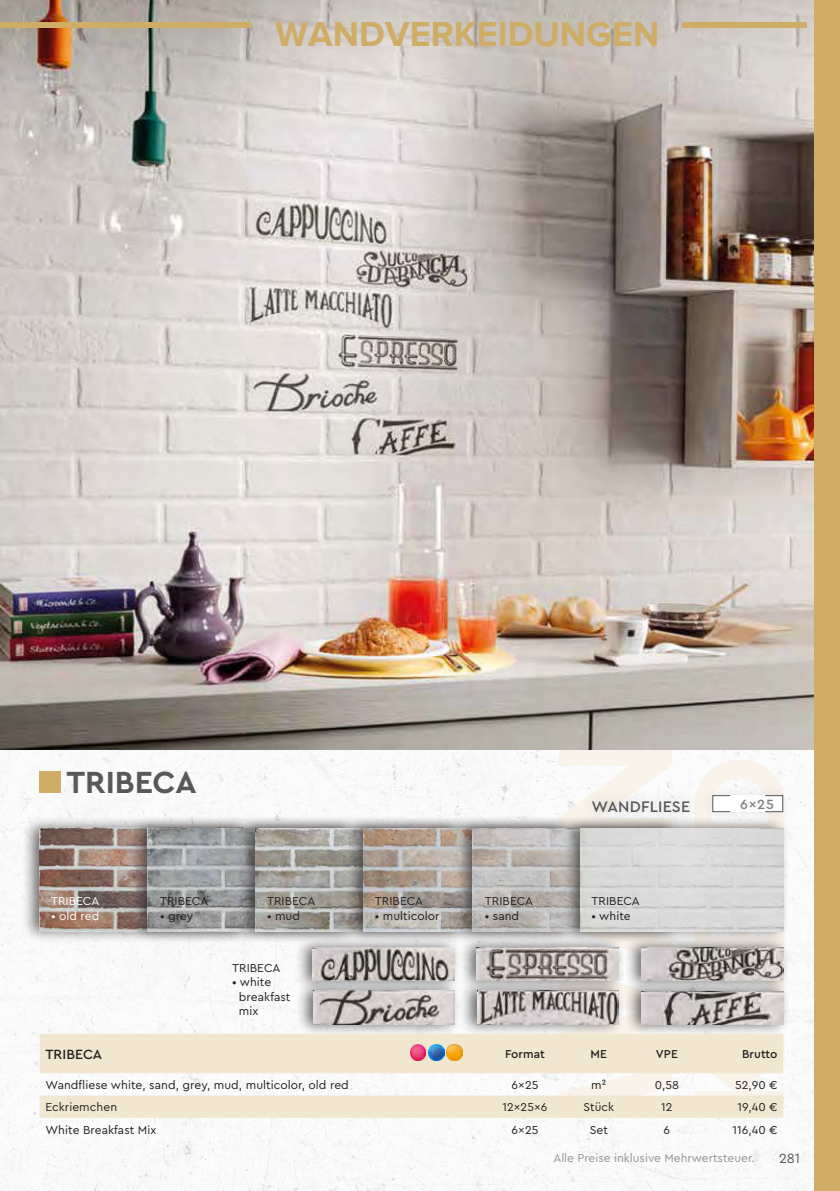
<style>
.page{position:relative;width:840px;height:1191px;background:#fff}
.page>*{position:absolute;margin:0;border:0;box-sizing:border-box;transform-origin:0 0}
.t1{font:700 36px "Proxima Nova";color:#cfad66}
.t2{font:700 32px "Cera Pro";color:#57585a}
.t3{font:500 16px "Cera Pro";letter-spacing:.01em;color:#57585a}
.t4{font:500 14px "Cera Pro";letter-spacing:.005em;color:#231f20}
.t5{font:500 14px "Cera Pro";color:#808285}
.t6{font:14px "Cera Pro";color:#57585a}
.t7{font:12px "Cera Pro";letter-spacing:.005em;color:#231f20}
.t8{font:12px "Cera Pro";color:#939598}
.t9{font:500 12px "Cera Pro";letter-spacing:.005em;color:#231f20}
.t10{font:12px "Cera Pro";letter-spacing:.005em;color:#fff}
</style>
<div class="page">
<img style="left:0;top:749px;width:813px;height:442px">
<div style="left:22px;top:816px;width:227px;height:127px;background:#231f20;opacity:.65"></div>
<img style="left:40px;top:828px;width:90px;height:103px">
<div style="left:130px;top:816px;width:227px;height:127px;background:#231f20;opacity:.65"></div>
<img style="left:148px;top:828px;width:90px;height:103px">
<div style="left:238px;top:816px;width:227px;height:127px;background:#231f20;opacity:.65"></div>
<img style="left:256px;top:828px;width:90px;height:103px">
<div style="left:346px;top:816px;width:227px;height:127px;background:#231f20;opacity:.65"></div>
<img style="left:364px;top:828px;width:90px;height:103px">
<div style="left:454px;top:816px;width:227px;height:127px;background:#231f20;opacity:.65"></div>
<img style="left:472px;top:828px;width:90px;height:103px">
<div style="left:562px;top:816px;width:227px;height:127px;background:#231f20;opacity:.65"></div>
<img style="left:580px;top:828px;width:202px;height:103px">
<div style="left:459px;top:935px;width:165px;height:57px;background:#231f20;opacity:.65"></div>
<img style="left:476px;top:947px;width:142px;height:32px">
<div style="left:459px;top:979px;width:165px;height:57px;background:#231f20;opacity:.65"></div>
<img style="left:477px;top:991px;width:141px;height:34px">
<div style="left:295px;top:979px;width:166px;height:58px;background:#231f20;opacity:.65"></div>
<img style="left:313px;top:993px;width:141px;height:31px">
<div style="left:623px;top:979px;width:166px;height:58px;background:#231f20;opacity:.65"></div>
<img style="left:641px;top:992px;width:141px;height:32px">
<div style="left:623px;top:935px;width:166px;height:57px;background:#231f20;opacity:.65"></div>
<img style="left:641px;top:947px;width:141px;height:34px">
<div style="left:294px;top:935px;width:166px;height:58px;background:#231f20;opacity:.65"></div>
<img style="left:312px;top:947px;width:142px;height:33px">
<img style="left:0;top:0;width:813px;height:749px">
<div style="left:40px;top:771px;width:21px;height:21px;background:#cfad66"></div>
<div style="left:700px;top:783px;width:95px;height:41px;background:#231f20;opacity:.1"></div>
<svg style="left:711px;top:794px;width:17px;height:18px"></svg>
<div style="left:728px;top:788px;width:56px;height:32px;background:#231f20;opacity:.1"></div>
<div style="left:578px;top:786px;width:125px;height:41px;background:#231f20;opacity:.25"></div>
<svg style="left:40px;top:1033px;width:742px;height:84px;fill:#f1e7d1"></svg>
<img style="left:446px;top:1045px;width:16px;height:15px">
<img style="left:428px;top:1045px;width:16px;height:15px">
<img style="left:410px;top:1045px;width:15px;height:15px">
<div style="left:813px;top:0;width:26px;height:1191px;background:#cfad66"></div>
<div style="left:681px;top:22px;width:125px;height:5px;background:#cfad66"></div>
<div style="left:1px;top:22px;width:249px;height:5px;background:#cfad66"></div>
<h1 class="t1" style="left:275px;top:13px;width:385px">WANDVERKEIDUNGEN</h1>
<p class="t2" style="left:66px;top:760px;width:131px">TRIBECA</p>
<p class="t10" style="left:51px;top:893px;width:50px">TRIBECA</p>
<p class="t10" style="left:51px;top:907px;width:50px">• old red</p>
<p class="t7" style="left:160px;top:893px;width:50px">TRIBECA</p>
<p class="t7" style="left:160px;top:907px;width:35px">• grey</p>
<p class="t7" style="left:267px;top:893px;width:50px">TRIBECA</p>
<p class="t7" style="left:267px;top:907px;width:34px">• mud</p>
<p class="t7" style="left:232px;top:960px;width:50px">TRIBECA</p>
<p class="t7" style="left:232px;top:974px;width:41px">• white</p>
<p class="t7" style="left:239px;top:988px;width:53px">breakfast</p>
<p class="t7" style="left:239px;top:1003px;width:21px">mix</p>
<p class="t7" style="left:374px;top:893px;width:50px">TRIBECA</p>
<p class="t7" style="left:374px;top:907px;width:66px">• multicolor</p>
<p class="t7" style="left:484px;top:893px;width:50px">TRIBECA</p>
<p class="t7" style="left:484px;top:907px;width:36px">• sand</p>
<p class="t3" style="left:591px;top:796px;width:100px">WANDFLIESE</p>
<p class="t5" style="left:739px;top:795px;width:35px">6x25</p>
<p class="t7" style="left:591px;top:893px;width:50px">TRIBECA</p>
<p class="t7" style="left:591px;top:907px;width:41px">• white</p>
<p class="t4" style="left:45px;top:1045px;width:58px">TRIBECA</p>
<p class="t9" style="left:504px;top:1046px;width:41px">Format</p>
<p class="t9" style="left:590px;top:1046px;width:18px">ME</p>
<p class="t9" style="left:655px;top:1046px;width:23px">VPE</p>
<p class="t9" style="left:741px;top:1046px;width:37px">Brutto</p>
<p class="t7" style="left:45px;top:1077px;width:305px">Wandfliese white, sand, grey, mud, multicolor, old red</p>
<p class="t7" style="left:511px;top:1077px;width:28px">6x25</p>
<p class="t7" style="left:591px;top:1077px;width:16px">m²</p>
<p class="t7" style="left:654px;top:1077px;width:26px">0,58</p>
<p class="t7" style="left:734px;top:1077px;width:44px">52,90 €</p>
<p class="t7" style="left:45px;top:1099px;width:73px">Eckriemchen</p>
<p class="t7" style="left:502px;top:1099px;width:47px">12x25x6</p>
<p class="t7" style="left:583px;top:1099px;width:32px">Stück</p>
<p class="t7" style="left:660px;top:1099px;width:13px">12</p>
<p class="t7" style="left:737px;top:1099px;width:41px">19,40 €</p>
<p class="t7" style="left:45px;top:1121px;width:112px">White Breakfast Mix</p>
<p class="t7" style="left:511px;top:1121px;width:28px">6x25</p>
<p class="t7" style="left:589px;top:1121px;width:20px">Set</p>
<p class="t7" style="left:663px;top:1121px;width:8px">6</p>
<p class="t7" style="left:732px;top:1121px;width:47px">116,40 €</p>
<p class="t8" style="left:553px;top:1149px;width:203px">Alle Preise inklusive Mehrwertsteuer.</p>
<p class="t6" style="left:778px;top:1148px;width:23px">281</p>
</div>
